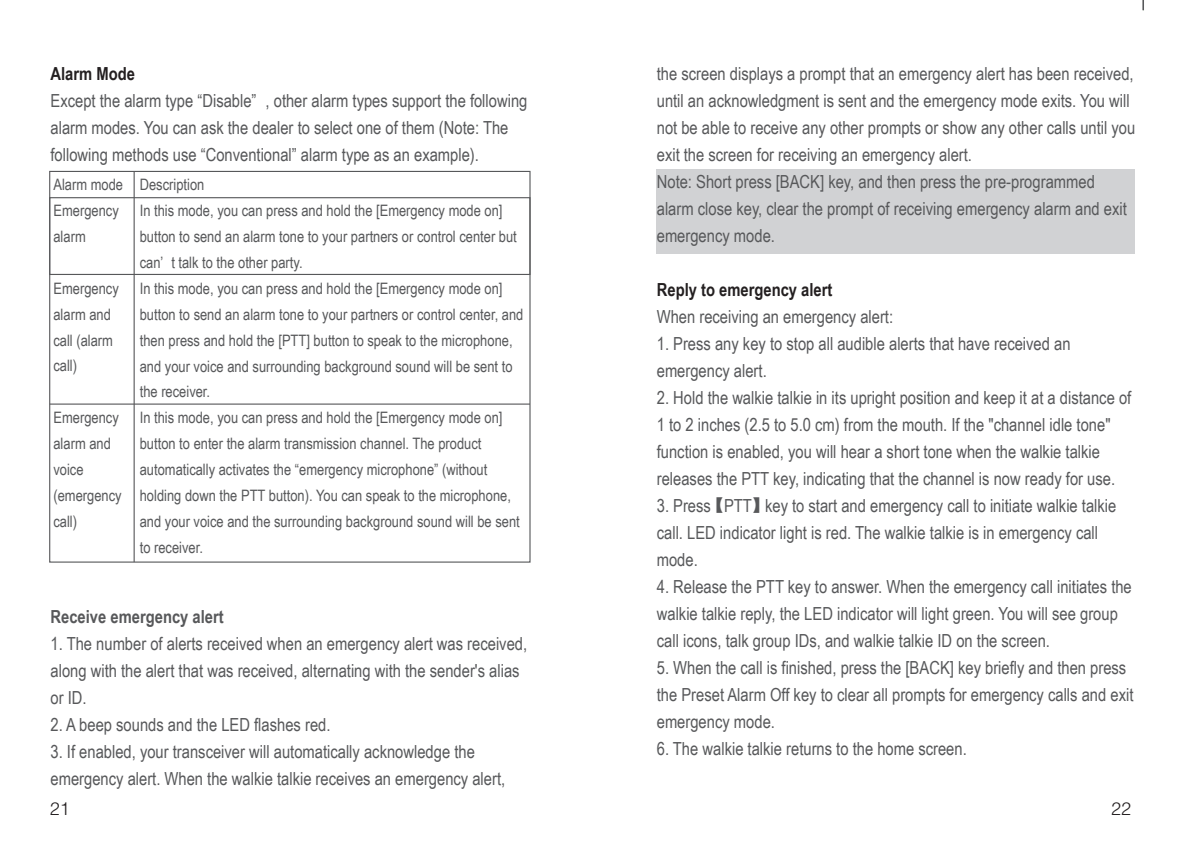
<style>
.page{position:relative;width:1187px;height:868px;background:#fff}
.page>*{position:absolute;margin:0;border:0;box-sizing:border-box;transform-origin:0 0}
.t1{font:18px/27px "Arial Narrow";color:#57585a}
.t2{font:700 18px "Arial Narrow";color:#231f20}
.t3{font:700 18px "Arial Narrow";color:#57585a}
.t4{font:18px "FZZDXJW GB1 0";color:#231f20}
.t5{font:15.75px/25.9px "Arial Narrow";color:#57585a}
.s1{font-family:"Adobe Song Std";font-weight:300}
</style>
<div class="page">
<div style="left:656px;top:169px;width:478px;height:84px;background:#d1d2d4"></div>
<div style="left:49px;top:197px;width:481px;height:78px;border:1px solid #57585a"></div>
<hr style="left:134px;top:171px;width:1px;height:391px;background:#57585a">
<hr style="left:50px;top:403px;width:480px;height:1px;background:#57585a">
<p class="t2" style="left:51px;top:60px;width:86px">Alarm Mode</p>
<p class="t1" style="left:51px;top:86px;width:478px">Except the alarm type “Disable” , other alarm types support the following alarm modes. You can ask the dealer to select one of them (Note: The following methods use “Conventional” alarm type as an example).</p>
<p class="t5" style="left:53px;top:171px;width:71px">Alarm mode<br>Emergency alarm</p>
<p class="t5" style="left:53px;top:275px;width:67px">Emergency alarm and call (alarm call)</p>
<p class="t5" style="left:53px;top:404px;width:70px">Emergency alarm and voice (emergency call)</p>
<p class="t5" style="left:140px;top:171px;width:385px">Description<br>In this mode, you can press and hold the [Emergency mode on] button to send an alarm tone to your partners or control center but can’ t talk to the other party.<br>In this mode, you can press and hold the [Emergency mode on] button to send an alarm tone to your partners or control center, and then press and hold the [PTT] button to speak to the microphone, and your voice and surrounding background sound will be sent to the receiver.<br>In this mode, you can press and hold the [Emergency mode on] button to enter the alarm transmission channel. The product automatically activates the “emergency microphone” (without holding down the PTT button). You can speak to the microphone, and your voice and the surrounding background sound will be sent to receiver.</p>
<p class="t3" style="left:51px;top:603px;width:175px">Receive emergency alert</p>
<p class="t1" style="left:51px;top:629px;width:478px">1. The number of alerts received when an emergency alert was received, along with the alert that was received, alternating with the sender's alias or ID.</p>
<p class="t1" style="left:51px;top:710px;width:281px">2. A beep sounds and the LED flashes red.</p>
<p class="t1" style="left:51px;top:737px;width:456px">3. If enabled, your transceiver will automatically acknowledge the emergency alert. When the walkie talkie receives an emergency alert,</p>
<p class="t1" style="left:656px;top:59px;width:480px">the screen displays a prompt that an emergency alert has been received, until an acknowledgment is sent and the emergency mode exits. You will not be able to receive any other prompts or show any other calls until you exit the screen for receiving an emergency alert.<br>Note: Short press [BACK] key, and then press the pre-programmed alarm close key, clear the prompt of receiving emergency alarm and exit emergency mode.</p>
<p class="t2" style="left:656px;top:276px;width:177px">Reply to emergency alert</p>
<p class="t1" style="left:656px;top:302px;width:238px">When receiving an emergency alert:</p>
<p class="t1" style="left:656px;top:329px;width:415px">1. Press any key to stop all audible alerts that have received an emergency alert.</p>
<p class="t1" style="left:656px;top:383px;width:476px">2. Hold the walkie talkie in its upright position and keep it at a distance of 1 to 2 inches (2.5 to 5.0 cm) from the mouth. If the "channel idle tone" function is enabled, you will hear a short tone when the walkie talkie releases the PTT key, indicating that the channel is now ready for use.</p>
<p class="t1" style="left:656px;top:491px;width:461px">3. Press <span class="s1">【</span>PTT<span class="s1">】</span>key to start and emergency call to initiate walkie talkie call. LED indicator light is red. The walkie talkie is in emergency call mode.</p>
<p class="t1" style="left:656px;top:572px;width:476px">4. Release the PTT key to answer. When the emergency call initiates the walkie talkie reply, the LED indicator will light green. You will see group call icons, talk group IDs, and walkie talkie ID on the screen.</p>
<p class="t1" style="left:656px;top:653px;width:478px">5. When the call is finished, press the [BACK] key briefly and then press the Preset Alarm Off key to clear all prompts for emergency calls and exit emergency mode.</p>
<p class="t1" style="left:656px;top:734px;width:311px">6. The walkie talkie returns to the home screen.</p>
<p class="t4" style="left:50px;top:799px;width:21px">21</p>
<p class="t4" style="left:1110px;top:799px;width:21px">22</p>
</div>
